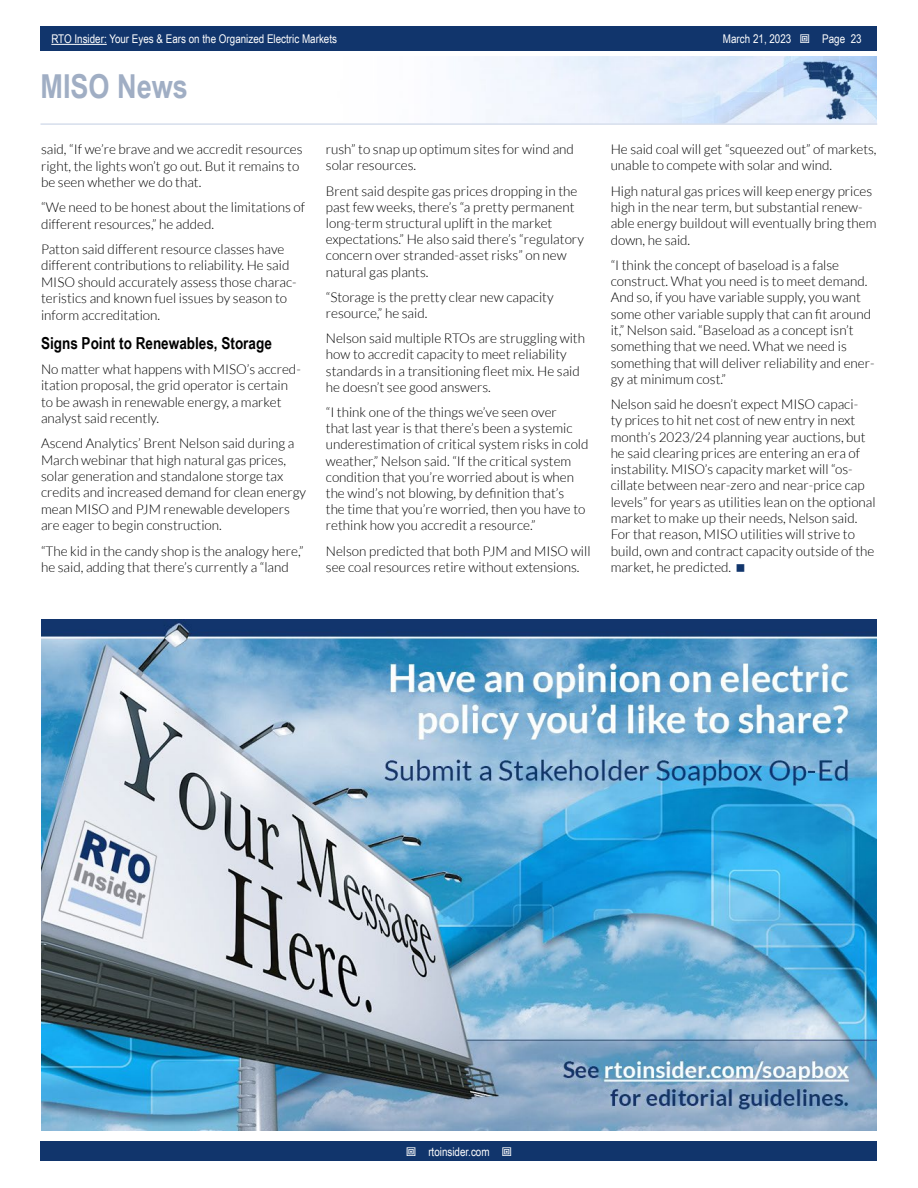
<style>
.page{position:relative;width:918px;height:1188px;background:#fff}
.page>*{position:absolute;margin:0;border:0;box-sizing:border-box;transform-origin:0 0}
.t1{font:700 33px "Arial Narrow";color:#a0aec4}
.t2{font:700 16.5px "Arial Narrow";color:#000}
.t3{font:300 13.5px/16.4px "Lato";color:#000}
.t4{font:12px "Arial Narrow";color:#fff}
</style>
<div class="page">
<div style="left:41px;top:1142px;width:836px;height:19px;background:#11356c"></div>
<div style="left:41px;top:27px;width:836px;height:24px;background:#11356c"></div>
<hr style="left:51px;top:44px;width:56px;height:1px;background:#fff">
<img style="left:474px;top:56px;width:403px;height:67px">
<hr style="left:40px;top:123px;width:837px;height:2px;background:#d6deec">
<img style="left:41px;top:619px;width:836px;height:512px">
<p class="t4" style="left:51px;top:30px;width:287px">RTO Insider: Your Eyes &amp; Ears on the Organized Electric Markets</p>
<p class="t4" style="left:723px;top:30px;width:70px">March 21, 2023</p>
<p class="t4" style="left:822px;top:30px;width:41px">Page 23</p>
<h1 class="t1" style="left:40px;top:61px;width:149px">MISO News</h1>
<p class="t3" style="left:41px;top:141px;width:263px">said, “If we’re brave and we accredit resources right, the lights won’t go out. But it remains to be seen whether we do that.</p>
<p class="t3" style="left:41px;top:199px;width:266px">“We need to be honest about the limitations of different resources,” he added.</p>
<p class="t3" style="left:41px;top:241px;width:257px">Patton said different resource classes have different contributions to reliability. He said MISO should accurately assess those charac&shy;teristics and known fuel issues by season to inform accreditation.</p>
<p class="t2" style="left:41px;top:330px;width:232px">Signs Point to Renewables, Storage</p>
<p class="t3" style="left:41px;top:361px;width:261px">No matter what happens with MISO’s accred&shy;itation proposal, the grid operator is certain to be awash in renewable energy, a market analyst said recently.</p>
<p class="t3" style="left:41px;top:435px;width:267px">Ascend Analytics’ Brent Nelson said during a March webinar that high natural gas prices, solar generation and standalone storge tax credits and increased demand for clean energy mean MISO and PJM renewable developers are eager to begin construction.</p>
<p class="t3" style="left:41px;top:543px;width:264px">“The kid in the candy shop is the analogy here,” he said, adding that there’s currently a “land</p>
<p class="t3" style="left:326px;top:141px;width:250px">rush” to snap up optimum sites for wind and solar resources.</p>
<p class="t3" style="left:326px;top:183px;width:260px">Brent said despite gas prices dropping in the past few weeks, there’s “a pretty permanent long-term structural uplift in the market expectations.” He also said there’s “regulatory concern over stranded-asset risks” on new natural gas plants.</p>
<p class="t3" style="left:326px;top:289px;width:229px">“Storage is the pretty clear new capacity resource,” he said.</p>
<p class="t3" style="left:326px;top:330px;width:261px">Nelson said multiple RTOs are struggling with how to accredit capacity to meet reliability standards in a transitioning fleet mix. He said he doesn’t see good answers.</p>
<p class="t3" style="left:326px;top:404px;width:264px">“I think one of the things we’ve seen over<br>that last year is that there’s been a systemic underestimation of critical system risks in cold weather,” Nelson said. “If the critical system condition that you’re worried about is when the wind’s not blowing, by definition that’s<br>the time that you’re worried, then you have to rethink how you accredit a resource.”</p>
<p class="t3" style="left:326px;top:543px;width:266px">Nelson predicted that both PJM and MISO will see coal resources retire without extensions.</p>
<p class="t3" style="left:611px;top:141px;width:267px">He said coal will get “squeezed out” of markets, unable to compete with solar and wind.</p>
<p class="t3" style="left:611px;top:183px;width:267px">High natural gas prices will keep energy prices high in the near term, but substantial renew&shy;able energy buildout will eventually bring them down, he said.</p>
<p class="t3" style="left:611px;top:257px;width:266px">“I think the concept of baseload is a false construct. What you need is to meet demand.<br>And so, if you have variable supply, you want some other variable supply that can fit around it,” Nelson said. “Baseload as a concept isn’t something that we need. What we need is something that will deliver reliability and ener&shy;gy at minimum cost.”</p>
<p class="t3" style="left:611px;top:396px;width:267px">Nelson said he doesn’t expect MISO capaci-<br>ty prices to hit net cost of new entry in next month’s 2023/24 planning year auctions, but he said clearing prices are entering an era of instability. MISO’s capacity market will “os&shy;cillate between near-zero and near-price cap levels” for years as utilities lean on the optional market to make up their needs, Nelson said.<br>For that reason, MISO utilities will strive to build, own and contract capacity outside of the market, he predicted.</p>
<p class="t4" style="left:428px;top:1143px;width:63px">rtoinsider.com</p>
</div>
